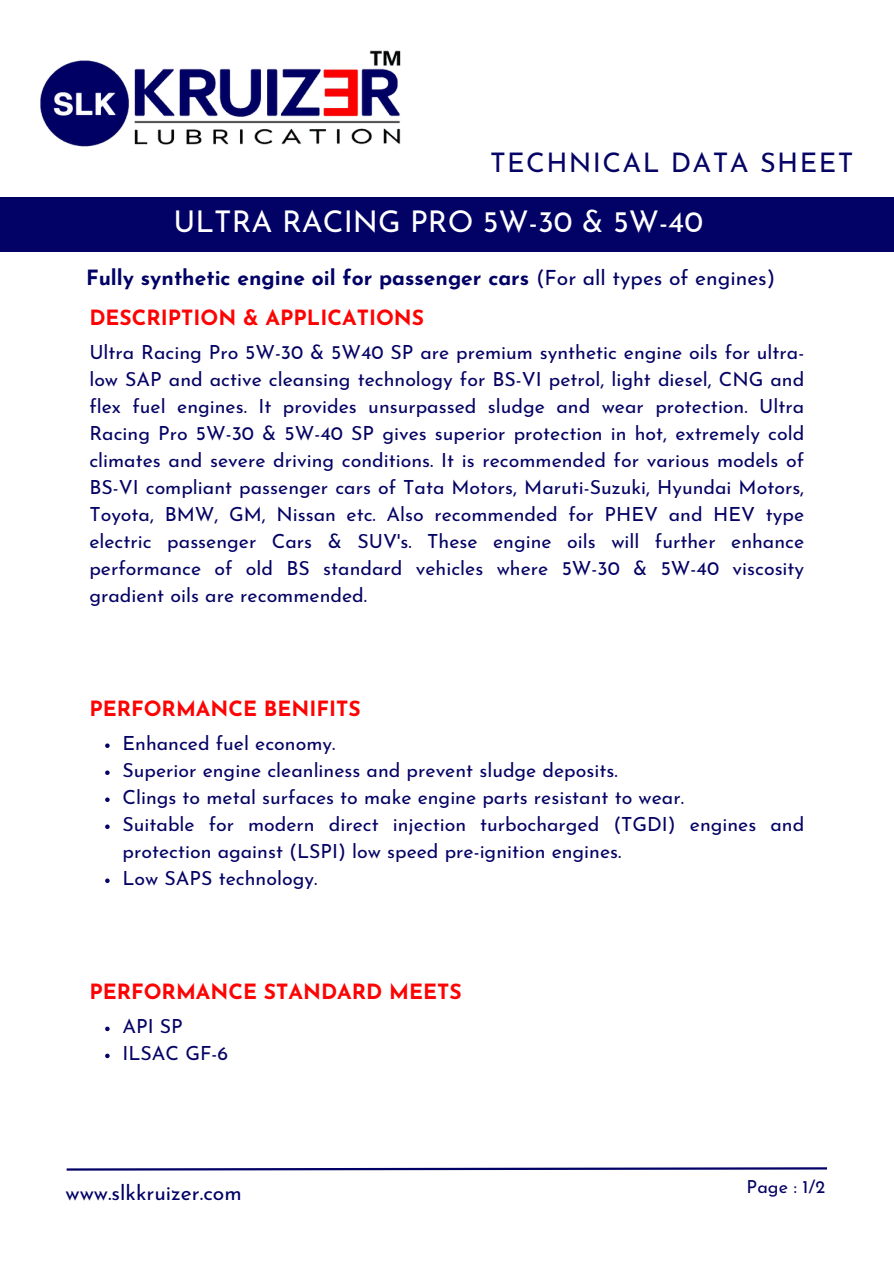
<style>
.page{position:relative;width:894px;height:1264px;background:#fff}
.page>*{position:absolute;margin:0;border:0;box-sizing:border-box;transform-origin:0 0}
.t1{font:30px "Josefin Sans";color:#fff}
.t2{font:27px "Josefin Sans";letter-spacing:.05em;color:#050364}
.t3{font:700 21px "Josefin Sans";color:#fd0303}
.t4{font:700 21px "Josefin Sans";color:#020165}
.t5{font:21px "Josefin Sans";color:#020165}
.t6{font:19.5px/27px "Josefin Sans";color:#050364;text-align:justify}
.t7{font:18px "Josefin Sans";color:#050364}
.s1{font-weight:400}
</style>
<div class="page">
<div style="left:0;top:198px;width:893px;height:54px;background:#020165"></div>
<img style="left:40px;top:50px;width:361px;height:97px">
<svg style="left:105px;top:743px;width:5px;height:5px"></svg>
<svg style="left:105px;top:770px;width:5px;height:5px"></svg>
<svg style="left:105px;top:797px;width:5px;height:5px"></svg>
<svg style="left:105px;top:824px;width:5px;height:5px"></svg>
<svg style="left:105px;top:878px;width:5px;height:5px"></svg>
<svg style="left:66px;top:1167px;width:761px;height:4px"></svg>
<svg style="left:105px;top:1026px;width:5px;height:5px"></svg>
<svg style="left:105px;top:1053px;width:5px;height:5px"></svg>
<h1 class="t2" style="left:490px;top:152px;width:364px">TECHNICAL DATA SHEET</h1>
<p class="t1" style="left:173px;top:209px;width:531px">ULTRA RACING PRO 5W-30 &amp; 5W-40</p>
<p class="t4" style="left:86px;top:269px;width:690px">Fully synthetic engine oil for passenger cars <span class="s1">(For all types of engines)</span></p>
<h4 class="t3" style="left:89px;top:309px;width:336px">DESCRIPTION &amp; APPLICATIONS</h4>
<h3 class="t6" style="left:89px;top:340px;width:716px">Ultra Racing Pro 5W-30 &amp; 5W40 SP are premium synthetic engine oils for ultra&shy;low SAP and active cleansing technology for BS-VI petrol, light diesel, CNG and flex fuel engines. It provides unsurpassed sludge and wear protection. Ultra Racing Pro 5W-30 &amp; 5W-40 SP gives superior protection in hot, extremely cold climates and severe driving conditions. It is recommended for various models of BS-VI compliant passenger cars of Tata Motors, Maruti-Suzuki, Hyundai Motors, Toyota, BMW, GM, Nissan etc. Also recommended for PHEV and HEV type electric passenger Cars &amp; SUV's. These engine oils will further enhance performance of old BS standard vehicles where 5W-30 &amp; 5W-40 viscosity gradient oils are recommended.</h3>
<h4 class="t3" style="left:89px;top:700px;width:273px">PERFORMANCE BENIFITS</h4>
<h3 class="t6" style="left:122px;top:731px;width:214px">Enhanced fuel economy.</h3>
<p class="t6" style="left:122px;top:758px;width:496px">Superior engine cleanliness and prevent sludge deposits.</p>
<p class="t6" style="left:122px;top:785px;width:562px">Clings to metal surfaces to make engine parts resistant to wear.</p>
<p class="t6" style="left:122px;top:812px;width:683px">Suitable for modern direct injection turbocharged (TGDI) engines and protection against (LSPI) low speed pre-ignition engines.</p>
<p class="t6" style="left:122px;top:866px;width:196px">Low SAPS technology.</p>
<p class="t3" style="left:89px;top:983px;width:374px">PERFORMANCE STANDARD MEETS</p>
<p class="t6" style="left:122px;top:1015px;width:62px">API SP</p>
<h4 class="t6" style="left:122px;top:1042px;width:107px">ILSAC GF-6</h4>
<p class="t5" style="left:65px;top:1183px;width:178px">www.slkkruizer.com</p>
<h3 class="t7" style="left:746px;top:1179px;width:80px">Page : 1/2</h3>
</div>
